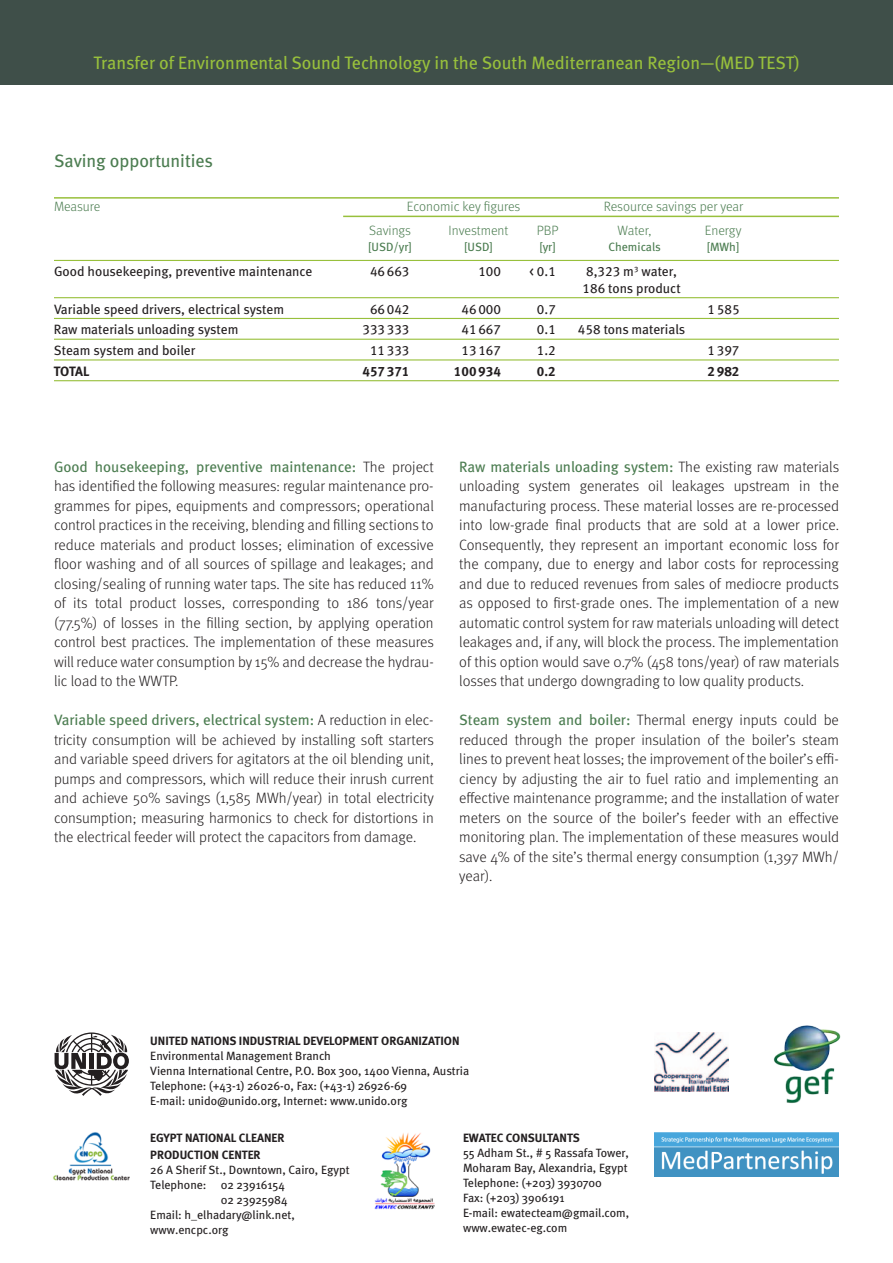
<style>
.page{position:relative;width:893px;height:1263px;background:#fff}
.page>*{position:absolute;margin:0;border:0;box-sizing:border-box;transform-origin:0 0}
.t1{font:18px "Meta";color:#98c03c}
.t2{font:18px "Meta";color:#4c7d51}
.t3{font:300 15px/19.5px "Meta OT";color:#231f20;text-align:justify}
.t4{font:15px "Meta";color:#4c7d51}
.t5{font:13.5px/16.5px "Meta Book LF";color:#231f20}
.t6{font:300 13.5px "Meta OT";letter-spacing:-.005em;color:#4c7d51}
.t7{font:13.5px "Meta Bold LF";color:#231f20}
.t8{font:12px/15px "Meta";color:#231f20}
.t9{font:700 12px "Meta";color:#231f20}
.t10{font:12px "Meta";color:#4c7d51}
.s1{font-family:"Meta OT";font-weight:300;color:#231f20}
.s2{font-family:"Meta";font-weight:400;color:#4c7d51}
</style>
<div class="page">
<div style="left:0;top:0;width:893px;height:85px;background:#3f4f49"></div>
<svg style="left:55px;top:1032px;width:74px;height:64px"></svg>
<img style="left:655px;top:1032px;width:74px;height:59px">
<img style="left:773px;top:1025px;width:68px;height:78px">
<img style="left:655px;top:1133px;width:184px;height:44px">
<img style="left:53px;top:1132px;width:77px;height:49px">
<img style="left:374px;top:1133px;width:60px;height:77px">
<hr style="left:54px;top:197px;width:785px;height:2px;background:#98c03c">
<hr style="left:343px;top:216px;width:496px;height:1px;background:#98c03c">
<hr style="left:54px;top:260px;width:785px;height:1px;background:#98c03c">
<hr style="left:54px;top:297px;width:785px;height:1px;background:#98c03c">
<hr style="left:54px;top:318px;width:785px;height:1px;background:#98c03c">
<hr style="left:54px;top:339px;width:785px;height:1px;background:#98c03c">
<hr style="left:54px;top:359px;width:785px;height:1px;background:#98c03c">
<hr style="left:54px;top:380px;width:785px;height:1px;background:#98c03c">
<p class="t1" style="left:94px;top:52px;width:707px">Transfer of Environmental Sound Technology in the South Mediterranean Region—(MED TEST)</p>
<p class="t2" style="left:54px;top:150px;width:161px">Saving opportunities</p>
<p class="t6" style="left:54px;top:199px;width:48px">Measure</p>
<p class="t6" style="left:407px;top:199px;width:115px">Economic key figures</p>
<p class="t6" style="left:604px;top:199px;width:141px">Resource savings per year</p>
<p class="t6" style="left:369px;top:222px;width:43px">Savings</p>
<p class="t6" style="left:449px;top:222px;width:61px">Investment</p>
<p class="t6" style="left:537px;top:222px;width:23px">PBP</p>
<p class="t6" style="left:617px;top:222px;width:36px">Water,</p>
<p class="t6" style="left:705px;top:222px;width:38px">Energy</p>
<p class="t10" style="left:368px;top:240px;width:45px">[USD/yr]</p>
<p class="t10" style="left:464px;top:240px;width:30px">[USD]</p>
<p class="t10" style="left:539px;top:240px;width:18px">[yr]</p>
<p class="t10" style="left:608px;top:240px;width:54px">Chemicals</p>
<p class="t10" style="left:707px;top:240px;width:34px">[MWh]</p>
<p class="t5" style="left:54px;top:263px;width:260px">Good housekeeping, preventive maintenance</p>
<p class="t5" style="left:370px;top:263px;width:41px">46663</p>
<p class="t5" style="left:478px;top:263px;width:24px">100</p>
<p class="t5" style="left:529px;top:263px;width:28px">&lt; 0.1</p>
<p class="t5" style="left:583px;top:263px;width:100px">8,323 m<sup>3</sup> water,<br>186 tons product</p>
<p class="t5" style="left:54px;top:301px;width:232px">Variable speed drivers, electrical system</p>
<p class="t5" style="left:370px;top:301px;width:41px">66042</p>
<p class="t5" style="left:462px;top:301px;width:41px">46000</p>
<p class="t5" style="left:537px;top:301px;width:20px">0.7</p>
<p class="t5" style="left:708px;top:301px;width:33px">1585</p>
<p class="t5" style="left:54px;top:321px;width:186px">Raw materials unloading system</p>
<p class="t5" style="left:362px;top:321px;width:49px">333333</p>
<p class="t5" style="left:461px;top:321px;width:41px">41667</p>
<p class="t5" style="left:537px;top:321px;width:20px">0.1</p>
<p class="t5" style="left:578px;top:321px;width:109px">458 tons materials</p>
<p class="t5" style="left:54px;top:342px;width:143px">Steam system and boiler</p>
<p class="t5" style="left:370px;top:342px;width:41px">11333</p>
<p class="t5" style="left:461px;top:342px;width:41px">13167</p>
<p class="t5" style="left:537px;top:342px;width:20px">1.2</p>
<p class="t5" style="left:708px;top:342px;width:33px">1397</p>
<p class="t7" style="left:54px;top:363px;width:37px">TOTAL</p>
<p class="t7" style="left:362px;top:363px;width:49px">457371</p>
<p class="t7" style="left:454px;top:363px;width:49px">100934</p>
<p class="t7" style="left:537px;top:363px;width:20px">0.2</p>
<p class="t7" style="left:708px;top:363px;width:33px">2982</p>
<p class="t4" style="left:54px;top:458px;width:381px">Good housekeeping, preventive maintenance: <span class="s1">The project</span></p>
<p class="t3" style="left:54px;top:476px;width:381px">has identified the following measures: regular maintenance pro&shy;grammes for pipes, equipments and compressors; operational control practices in the receiving, blending and filling sections to reduce materials and product losses; elimination of excessive floor washing and of all sources of spillage and leakages; and closing/sealing of running water taps. The site has reduced 11% of its total product losses, corresponding to 186 tons/year (77.5%) of losses in the filling section, by applying operation control best practices. The implementation of these measures will reduce water consumption by 15% and decrease the hydrau&shy;lic load to the WWTP.</p>
<p class="t4" style="left:54px;top:711px;width:381px">Variable speed drivers, electrical system: <span class="s1">A reduction in elec-</span></p>
<p class="t3" style="left:54px;top:730px;width:381px">tricity consumption will be achieved by installing soft starters and variable speed drivers for agitators at the oil blending unit, pumps and compressors, which will reduce their inrush current and achieve 50% savings (1,585 MWh/year) in total electricity consumption; measuring harmonics to check for distortions in the electrical feeder will protect the capacitors from damage.</p>
<p class="t4" style="left:459px;top:458px;width:381px">Raw materials unloading system: <span class="s1">The existing raw materials</span></p>
<p class="t3" style="left:459px;top:476px;width:381px">unloading system generates oil leakages upstream in the manufacturing process. These material losses are re-processed into low-grade final products that are sold at a lower price.<br>Consequently, they represent an important economic loss for the company, due to energy and labor costs for reprocessing and due to reduced revenues from sales of mediocre products as opposed to first-grade ones. The implementation of a new automatic control system for raw materials unloading will detect leakages and, if any, will block the process. The implementation of this option would save 0.7% (458 tons/year) of raw materials losses that undergo downgrading to low quality products.</p>
<p class="t3" style="left:459px;top:710px;width:381px"><span class="s2">Steam system and boiler:</span> Thermal energy inputs could be reduced through the proper insulation of the boiler’s steam lines to prevent heat losses; the improvement of the boiler’s effi&shy;ciency by adjusting the air to fuel ratio and implementing an effective maintenance programme; and the installation of water meters on the source of the boiler’s feeder with an effective monitoring plan. The implementation of these measures would save 4% of the site’s thermal energy consumption (1,397 MWh/ year).</p>
<p class="t9" style="left:150px;top:1034px;width:311px">UNITED NATIONS INDUSTRIAL DEVELOPMENT ORGANIZATION</p>
<p class="t8" style="left:150px;top:1048px;width:320px">Environmental Management Branch<br>Vienna International Centre, P.O. Box 300, 1400 Vienna, Austria Telephone: (+43-1) 26026-0, Fax: (+43-1) 26926-69<br>E-mail: unido@unido.org, Internet: www.unido.org</p>
<p class="t9" style="left:150px;top:1131px;width:50px">EGYPT NATIONAL</p>
<p class="t9" style="left:239px;top:1131px;width:15px">CLEANER</p>
<p class="t9" style="left:150px;top:1147px;width:15px">PRODUCTION</p>
<p class="t9" style="left:222px;top:1147px;width:14px">CENTER</p>
<p class="t8" style="left:150px;top:1162px;width:201px">26 A Sherif St., Downtown, Cairo, Egypt</p>
<p class="t8" style="left:150px;top:1177px;width:136px">Telephone: 02 23916154</p>
<p class="t8" style="left:221px;top:1192px;width:69px">02 23925984</p>
<p class="t8" style="left:150px;top:1207px;width:146px">Email: h_elhadary@link.net,</p>
<p class="t8" style="left:150px;top:1222px;width:80px">www.encpc.org</p>
<p class="t9" style="left:463px;top:1131px;width:57px">EWATEC CONSULTANTS</p>
<p class="t8" style="left:463px;top:1145px;width:168px">55 Adham St., # 5 Rassafa Tower,<br>Moharam Bay, Alexandria, Egypt<br>Telephone: (+203) 3930700<br>Fax: (+203) 3906191<br>E-mail: ewatecteam@gmail.com, www.ewatec-eg.com</p>
</div>
